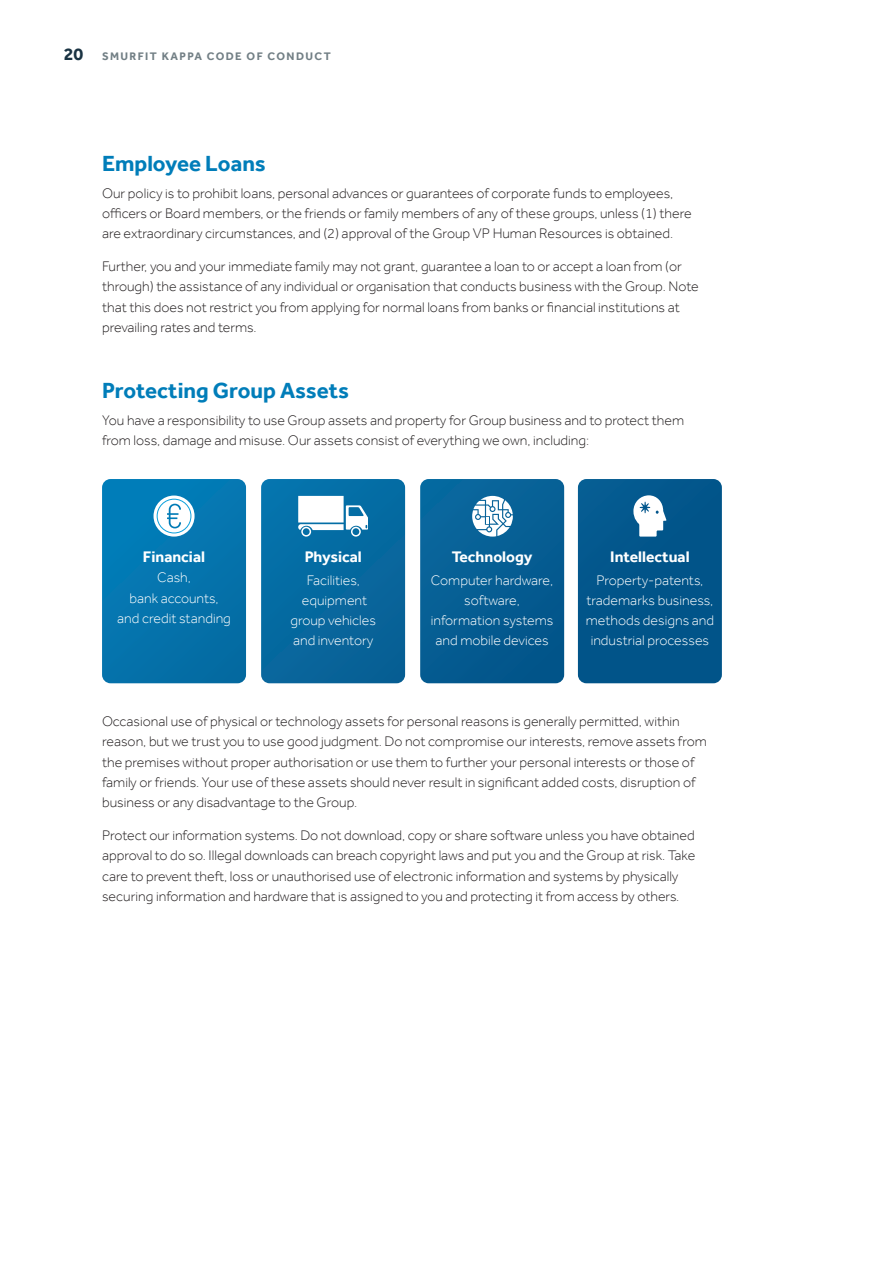
<style>
.page{position:relative;width:893px;height:1263px;background:#fff}
.page>*{position:absolute;margin:0;border:0;box-sizing:border-box;transform-origin:0 0}
.t1{font:700 22.5px "Effra Corp";color:#007db9}
.t2{font:700 15.75px "Effra Corp";color:#fff}
.t3{font:300 14.25px/20.2px "Effra Corp";color:#231f20}
.t4{font:300 14.25px/20.2px "Effra Corp";color:#fff;text-align:center}
.t5{font:700 11.25px "Effra Corp";letter-spacing:.125em;color:#727f85}
.s1{font-size:18px;color:#1a3343}
</style>
<div class="page">
<svg style="left:578px;top:479px;width:144px;height:204px;background:#0a5b8e"></svg>
<svg style="left:420px;top:479px;width:144px;height:204px;background:#0e6397"></svg>
<svg style="left:261px;top:479px;width:144px;height:204px;background:#1672a6"></svg>
<svg style="left:102px;top:479px;width:144px;height:204px;background:#0d7ab1"></svg>
<p class="t5" style="left:64px;top:49px;width:268px"><span class="s1">20</span> SMURFIT KAPPA CODE OF CONDUCT</p>
<h1 class="t1" style="left:102px;top:150px;width:165px">Employee Loans</h1>
<p class="t3" style="left:102px;top:183px;width:591px">Our policy is to prohibit loans, personal advances or guarantees of corporate funds to employees, officers or Board members, or the friends or family members of any of these groups, unless (1) there are extraordinary circumstances, and (2) approval of the Group VP Human Resources is obtained.</p>
<p class="t3" style="left:102px;top:256px;width:598px">Further, you and your immediate family may not grant, guarantee a loan to or accept a loan from (or through) the assistance of any individual or organisation that conducts business with the Group. Note that this does not restrict you from applying for normal loans from banks or financial institutions at prevailing rates and terms.</p>
<h1 class="t1" style="left:102px;top:377px;width:249px">Protecting Group Assets</h1>
<p class="t3" style="left:102px;top:410px;width:584px">You have a responsibility to use Group assets and property for Group business and to protect them from loss, damage and misuse. Our assets consist of everything we own, including:</p>
<p class="t2" style="left:143px;top:547px;width:64px">Financial</p>
<p class="t4" style="left:117px;top:567px;width:115px">Cash,<br>bank accounts, and credit standing</p>
<p class="t2" style="left:305px;top:547px;width:59px">Physical</p>
<p class="t4" style="left:290px;top:570px;width:87px">Facilities, equipment group vehicles and inventory</p>
<p class="t2" style="left:452px;top:547px;width:82px">Technology</p>
<p class="t4" style="left:431px;top:570px;width:124px">Computer hardware, software, information systems and mobile devices</p>
<p class="t2" style="left:610px;top:547px;width:81px">Intellectual</p>
<p class="t4" style="left:586px;top:570px;width:130px">Property-patents, trademarks business, methods designs and industrial processes</p>
<p class="t3" style="left:102px;top:711px;width:606px">Occasional use of physical or technology assets for personal reasons is generally permitted, within reason, but we trust you to use good judgment. Do not compromise our interests, remove assets from the premises without proper authorisation or use them to further your personal interests or those of family or friends. Your use of these assets should never result in significant added costs, disruption of business or any disadvantage to the Group.</p>
<p class="t3" style="left:102px;top:825px;width:595px">Protect our information systems. Do not download, copy or share software unless you have obtained approval to do so. Illegal downloads can breach copyright laws and put you and the Group at risk. Take care to prevent theft, loss or unauthorised use of electronic information and systems by physically securing information and hardware that is assigned to you and protecting it from access by others.</p>
</div>
